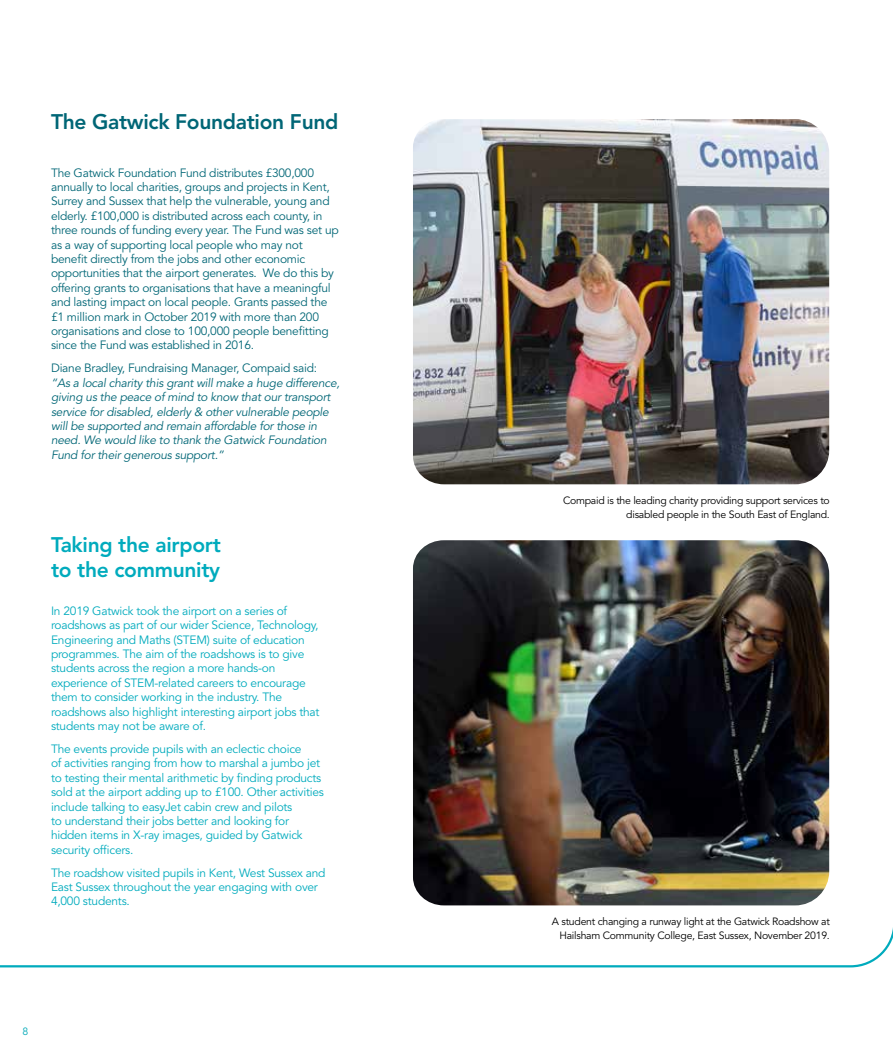
<style>
.page{position:relative;width:893px;height:1063px;background:#fff}
.page>*{position:absolute;margin:0;border:0;box-sizing:border-box;transform-origin:0 0}
.t1{font:800 21px/25.2px "Avenir";letter-spacing:-.015em;color:#00abbd}
.t2{font:800 21px "Avenir";letter-spacing:-.015em;color:#006676}
.t3{font:12px/14.4px "Avenir";letter-spacing:-.02em;color:#00abbd}
.t4{font:12px/14.4px "Avenir";letter-spacing:-.02em;color:#006676}
.t5{font:italic 12px/14.4px "Avenir";letter-spacing:-.02em;color:#006676}
.t6{font:10.5px/14.4px "Avenir";letter-spacing:-.025em;color:#000;text-align:right}
.t7{font:10.5px "Avenir";color:#00a9b7}
</style>
<div class="page">
<svg style="left:0;top:927px;width:893px;height:41px"></svg>
<img style="left:413px;top:119px;width:416px;height:365px">
<img style="left:413px;top:540px;width:416px;height:365px">
<h1 class="t2" style="left:51px;top:109px;width:289px">The Gatwick Foundation Fund</h1>
<p class="t4" style="left:51px;top:166px;width:289px">The Gatwick Foundation Fund distributes £300,000 annually to local charities, groups and projects in Kent, Surrey and Sussex that help the vulnerable, young and elderly. £100,000 is distributed across each county, in three rounds of funding every year. The Fund was set up as a way of supporting local people who may not benefit directly from the jobs and other economic opportunities that the airport generates. We do this by offering grants to organisations that have a meaningful and lasting impact on local people. Grants passed the £1 million mark in October 2019 with more than 200 organisations and close to 100,000 people benefitting since the Fund was established in 2016.</p>
<p class="t4" style="left:51px;top:361px;width:268px">Diane Bradley, Fundraising Manager, Compaid said:</p>
<p class="t5" style="left:51px;top:376px;width:290px">“As a local charity this grant will make a huge difference, giving us the peace of mind to know that our transport service for disabled, elderly &amp; other vulnerable people will be supported and remain affordable for those in need. We would like to thank the Gatwick Foundation Fund for their generous support.”</p>
<h1 class="t1" style="left:51px;top:532px;width:171px">Taking the airport to the community</h1>
<p class="t3" style="left:51px;top:604px;width:270px">In 2019 Gatwick took the airport on a series of roadshows as part of our wider Science, Technology, Engineering and Maths (STEM) suite of education programmes. The aim of the roadshows is to give students across the region a more hands-on experience of STEM-related careers to encourage them to consider working in the industry. The roadshows also highlight interesting airport jobs that students may not be aware of.</p>
<p class="t3" style="left:51px;top:742px;width:274px">The events provide pupils with an eclectic choice<br>of activities ranging from how to marshal a jumbo jet to testing their mental arithmetic by finding products sold at the airport adding up to £100. Other activities include talking to easyJet cabin crew and pilots<br>to understand their jobs better and looking for hidden items in X-ray images, guided by Gatwick security officers.</p>
<p class="t3" style="left:51px;top:866px;width:276px">The roadshow visited pupils in Kent, West Sussex and<br>East Sussex throughout the year engaging with over<br>4,000 students.</p>
<p class="t7" style="left:23px;top:1025px;width:7px">8</p>
<p class="t6" style="left:563px;top:493px;width:268px">Compaid is the leading charity providing support services to disabled people in the South East of England.</p>
<p class="t6" style="left:552px;top:914px;width:279px">A student changing a runway light at the Gatwick Roadshow at<br>Hailsham Community College, East Sussex, November 2019.</p>
</div>
